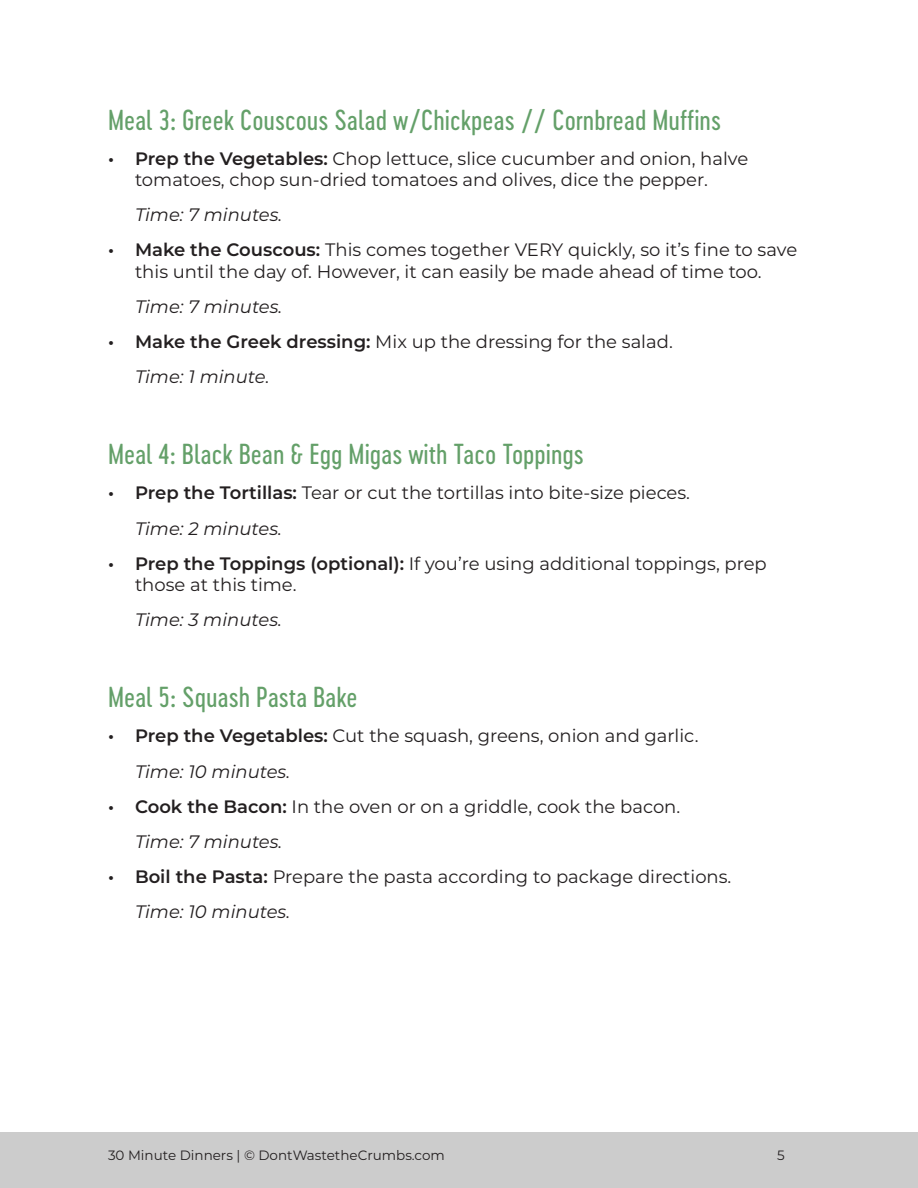
<style>
.page{position:relative;width:918px;height:1188px;background:#fff}
.page>*{position:absolute;margin:0;border:0;box-sizing:border-box;transform-origin:0 0}
.Subheading_1{font:27px "Cervo Neue Regular Neue";color:#64a069}
.t1{font:18px/21.6px "Montserrat";color:#231f20}
.Italic_Body_Copy{font:italic 18px "Montserrat";color:#231f20}
.t2{font:13.5px "Montserrat";color:#231f20}
.s1{font-weight:600}
</style>
<div class="page">
<div style="left:0;top:1133px;width:918px;height:55px;background:#ccc"></div>
<p class="Subheading_1" style="left:108px;top:102px;width:615px">Meal 3: Greek Couscous Salad w/Chickpeas // Cornbread Muffins</p>
<p class="t1" style="left:135px;top:147px;width:615px;text-indent:-27px"><span class="s1">• Prep the Vegetables:</span> Chop lettuce, slice cucumber and onion, halve tomatoes, chop sun-dried tomatoes and olives, dice the pepper.</p>
<p class="Italic_Body_Copy" style="left:135px;top:203px;width:149px">Time: 7 minutes.</p>
<p class="t1" style="left:108px;top:239px;width:691px;text-align:center"><span class="s1">• Make the Couscous:</span> This comes together VERY quickly, so it’s fine to save this until the day of. However, it can easily be made ahead of time too.</p>
<p class="Italic_Body_Copy" style="left:135px;top:294px;width:149px">Time: 7 minutes.</p>
<p class="t1" style="left:108px;top:330px;width:566px"><span class="s1">• Make the Greek dressing:</span> Mix up the dressing for the salad.</p>
<p class="Italic_Body_Copy" style="left:135px;top:365px;width:136px">Time: 1 minute.</p>
<p class="Subheading_1" style="left:108px;top:437px;width:477px">Meal 4: Black Bean &amp; Egg Migas with Taco Toppings</p>
<p class="t1" style="left:108px;top:482px;width:584px"><span class="s1">• Prep the Tortillas:</span> Tear or cut the tortillas into bite-size pieces.</p>
<p class="Italic_Body_Copy" style="left:135px;top:516px;width:149px">Time: 2 minutes.</p>
<p class="t1" style="left:135px;top:552px;width:633px;text-indent:-27px"><span class="s1">• Prep the Toppings (optional):</span> If you’re using additional toppings, prep those at this time.</p>
<p class="Italic_Body_Copy" style="left:135px;top:608px;width:149px">Time: 3 minutes.</p>
<p class="Subheading_1" style="left:108px;top:680px;width:251px">Meal 5: Squash Pasta Bake</p>
<p class="t1" style="left:108px;top:725px;width:592px"><span class="s1">• Prep the Vegetables:</span> Cut the squash, greens, onion and garlic.</p>
<p class="Italic_Body_Copy" style="left:135px;top:759px;width:157px">Time: 10 minutes.</p>
<p class="t1" style="left:108px;top:795px;width:574px"><span class="s1">• Cook the Bacon:</span> In the oven or on a griddle, cook the bacon.</p>
<p class="Italic_Body_Copy" style="left:135px;top:829px;width:149px">Time: 7 minutes.</p>
<p class="t1" style="left:108px;top:865px;width:625px"><span class="s1">• Boil the Pasta:</span> Prepare the pasta according to package directions.</p>
<p class="Italic_Body_Copy" style="left:135px;top:899px;width:157px">Time: 10 minutes.</p>
<p class="t2" style="left:108px;top:1146px;width:338px">30 Minute Dinners | © DontWastetheCrumbs.com</p>
<p class="t2" style="left:777px;top:1146px;width:9px">5</p>
</div>
